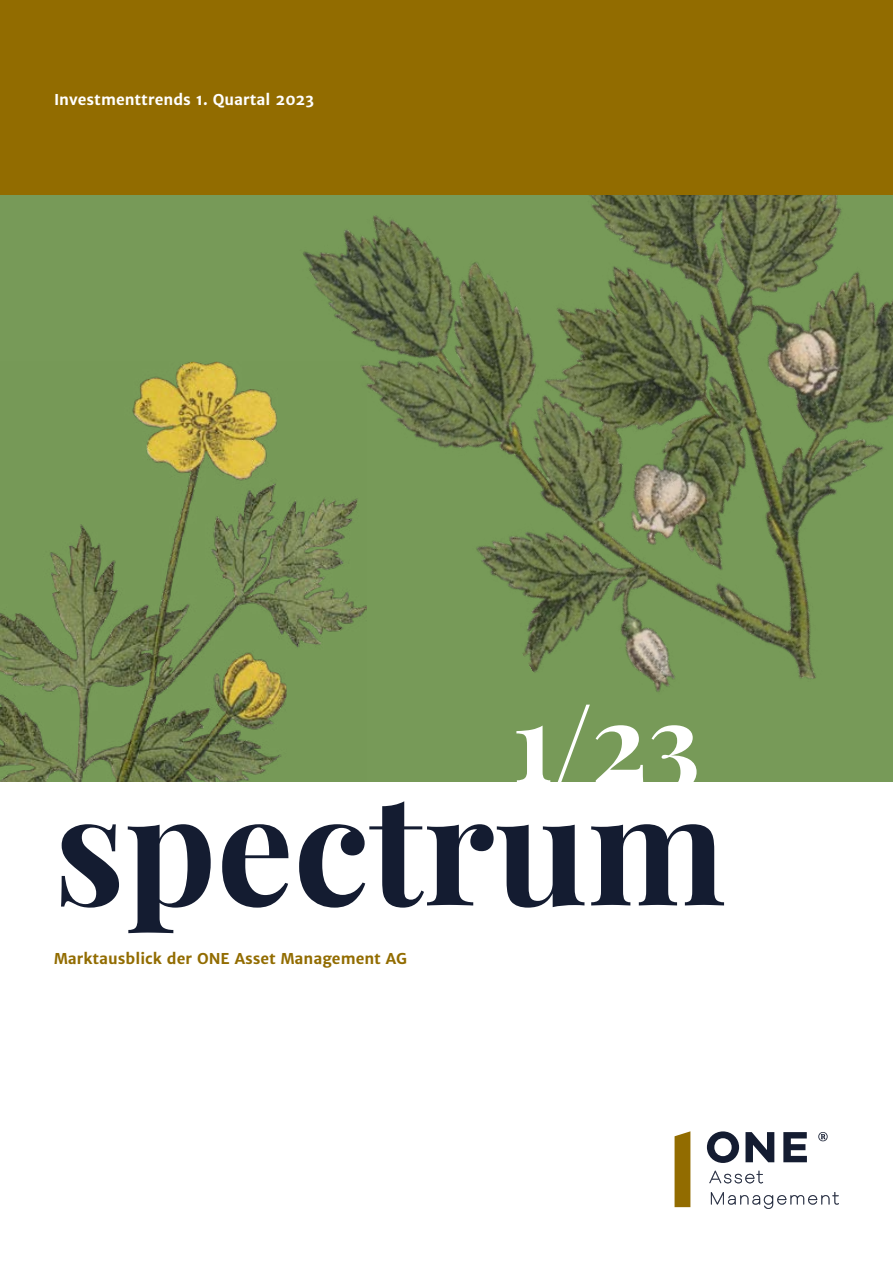
<style>
.page{position:relative;width:893px;height:1263px;background:#fff}
.page>*{position:absolute;margin:0;border:0;box-sizing:border-box;transform-origin:0 0}
.t1{font:700 153px "Playfair Display";color:#141c31}
.t2{font:700 108px "Playfair Display";color:#fff}
.t3{font:700 15px "Merriweather Sans";color:#926c00}
.t4{font:700 15px "Merriweather Sans";color:#fff}
</style>
<div class="page">
<div style="left:0;top:195px;width:893px;height:586px;background:#779a58"></div>
<img style="left:303px;top:195px;width:590px;height:497px">
<img style="left:0;top:361px;width:366px;height:420px">
<svg style="left:675px;top:1131px;width:15px;height:76px"></svg>
<svg style="left:709px;top:1171px;width:54px;height:12px"></svg>
<svg style="left:711px;top:1192px;width:128px;height:17px"></svg>
<svg style="left:707px;top:1131px;width:32px;height:32px"></svg>
<svg style="left:745px;top:1132px;width:29px;height:30px"></svg>
<svg style="left:783px;top:1132px;width:24px;height:30px"></svg>
<svg style="left:818px;top:1132px;width:10px;height:9px"></svg>
<div style="left:0;top:0;width:893px;height:195px;background:#926c00"></div>
<p class="t4" style="left:54px;top:90px;width:262px">Investmenttrends 1. Quartal 2023</p>
<h2 class="t2" style="left:512px;top:657px;width:190px">1/23</h2>
<h1 class="t1" style="left:54px;top:728px;width:673px">spectrum</h1>
<p class="t3" style="left:54px;top:949px;width:355px">Marktausblick der ONE Asset Management AG</p>
</div>
